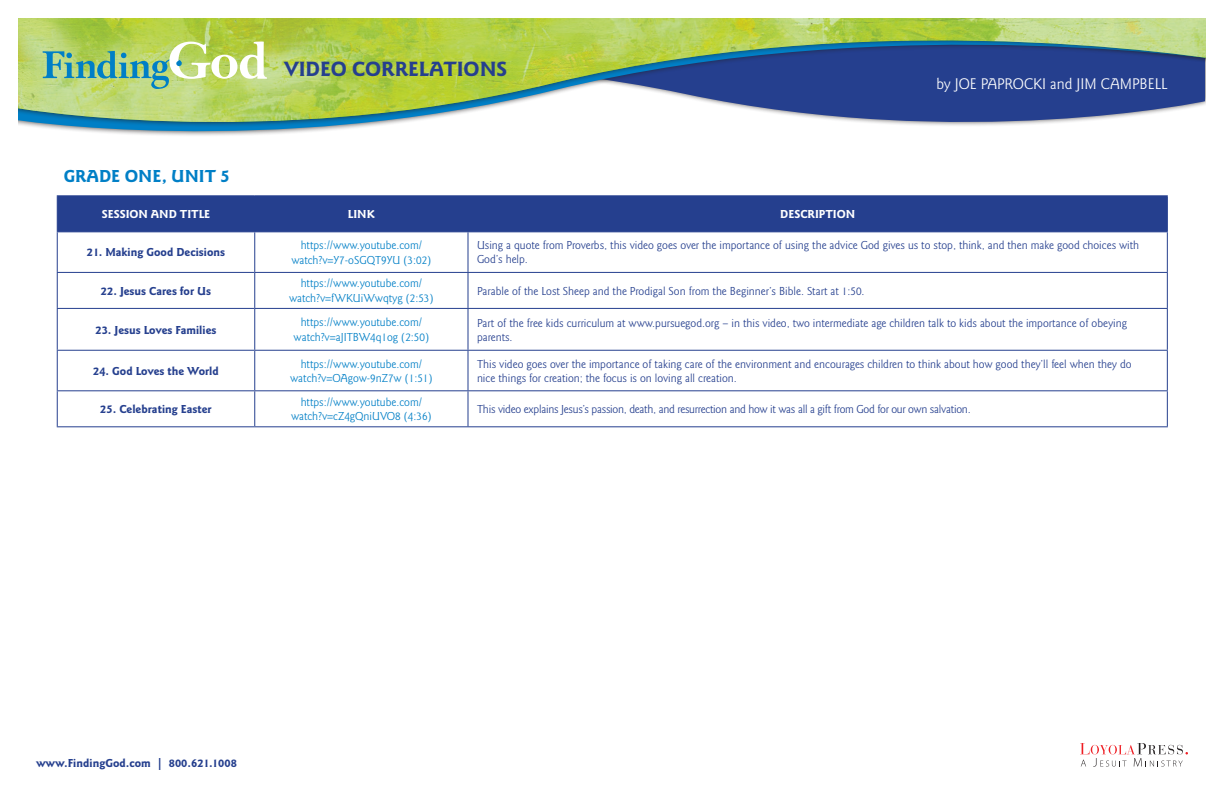
<style>
.page{position:relative;width:1224px;height:792px;background:#fff}
.page>*{position:absolute;margin:0;border:0;box-sizing:border-box;transform-origin:0 0}
.t1{font:700 21.4px "Goudy Sans Std";color:#253f8e}
.t2{font:700 18px "Goudy Sans Std";color:#007fc6}
.t3{font:16px "Goudy Sans Std";color:#fff}
.t4{font:12px/14px "Goudy Sans Std";color:#253f8e}
.t5{font:12px/14.4px "Goudy Sans Std";color:#007fc6;text-align:center}
.t6{font:700 12px "Goudy Sans Std";color:#253f8e}
.t7{font:12px "Goudy Sans Std";letter-spacing:-.02em;color:#253f8e}
.t8{font:700 12px "Goudy Sans Std";color:#fff}
</style>
<div class="page">
<svg style="left:24px;top:125px;width:963px;height:11px"></svg>
<img style="left:18px;top:18px;width:1188px;height:107px">
<svg style="left:43px;top:41px;width:224px;height:48px"></svg>
<svg style="left:1080px;top:743px;width:108px;height:24px"></svg>
<div style="left:58px;top:196px;width:1109px;height:35px;background:#253f8e"></div>
<hr style="left:57px;top:195px;width:198px;height:1px;background:#253f8e">
<hr style="left:57px;top:196px;width:1px;height:35px;background:#253f8e">
<hr style="left:255px;top:195px;width:213px;height:1px;background:#253f8e">
<hr style="left:254px;top:196px;width:1px;height:35px;background:#253f8e">
<hr style="left:468px;top:195px;width:700px;height:1px;background:#253f8e">
<hr style="left:468px;top:196px;width:1px;height:35px;background:#253f8e">
<hr style="left:1167px;top:196px;width:1px;height:35px;background:#253f8e">
<hr style="left:57px;top:231px;width:198px;height:1px;background:#253f8e">
<hr style="left:57px;top:232px;width:1px;height:40px;background:#253f8e">
<hr style="left:255px;top:231px;width:213px;height:1px;background:#253f8e">
<hr style="left:254px;top:232px;width:1px;height:40px;background:#253f8e">
<hr style="left:468px;top:231px;width:700px;height:1px;background:#253f8e">
<hr style="left:468px;top:232px;width:1px;height:40px;background:#253f8e">
<hr style="left:1167px;top:232px;width:1px;height:40px;background:#253f8e">
<hr style="left:57px;top:272px;width:198px;height:1px;background:#253f8e">
<hr style="left:57px;top:273px;width:1px;height:35px;background:#253f8e">
<hr style="left:255px;top:272px;width:213px;height:1px;background:#253f8e">
<hr style="left:254px;top:273px;width:1px;height:35px;background:#253f8e">
<hr style="left:468px;top:272px;width:700px;height:1px;background:#253f8e">
<hr style="left:468px;top:273px;width:1px;height:35px;background:#253f8e">
<hr style="left:1167px;top:273px;width:1px;height:35px;background:#253f8e">
<hr style="left:57px;top:308px;width:198px;height:1px;background:#253f8e">
<hr style="left:57px;top:309px;width:1px;height:41px;background:#253f8e">
<hr style="left:255px;top:308px;width:213px;height:1px;background:#253f8e">
<hr style="left:254px;top:309px;width:1px;height:41px;background:#253f8e">
<hr style="left:468px;top:308px;width:700px;height:1px;background:#253f8e">
<hr style="left:468px;top:309px;width:1px;height:41px;background:#253f8e">
<hr style="left:1167px;top:309px;width:1px;height:41px;background:#253f8e">
<hr style="left:57px;top:350px;width:198px;height:1px;background:#253f8e">
<hr style="left:57px;top:351px;width:1px;height:39px;background:#253f8e">
<hr style="left:255px;top:350px;width:213px;height:1px;background:#253f8e">
<hr style="left:254px;top:351px;width:1px;height:39px;background:#253f8e">
<hr style="left:468px;top:350px;width:700px;height:1px;background:#253f8e">
<hr style="left:468px;top:351px;width:1px;height:39px;background:#253f8e">
<hr style="left:1167px;top:351px;width:1px;height:39px;background:#253f8e">
<hr style="left:57px;top:390px;width:198px;height:1px;background:#253f8e">
<hr style="left:57px;top:391px;width:1px;height:35px;background:#253f8e">
<hr style="left:255px;top:390px;width:213px;height:1px;background:#253f8e">
<hr style="left:254px;top:391px;width:1px;height:35px;background:#253f8e">
<hr style="left:468px;top:390px;width:700px;height:1px;background:#253f8e">
<hr style="left:468px;top:391px;width:1px;height:35px;background:#253f8e">
<hr style="left:1167px;top:391px;width:1px;height:35px;background:#253f8e">
<hr style="left:57px;top:426px;width:198px;height:1px;background:#253f8e">
<hr style="left:255px;top:426px;width:213px;height:1px;background:#253f8e">
<hr style="left:468px;top:426px;width:700px;height:1px;background:#253f8e">
<p class="t2" style="left:64px;top:166px;width:167px">GRADE ONE, UNIT 5</p>
<h1 class="t1" style="left:284px;top:57px;width:225px">VIDEO CORRELATIONS</h1>
<h3 class="t3" style="left:936px;top:75px;width:233px">by JOE PAPROCKI and JIM CAMPBELL</h3>
<p class="t8" style="left:102px;top:207px;width:110px">SESSION AND TITLE</p>
<p class="t8" style="left:348px;top:207px;width:28px">LINK</p>
<p class="t8" style="left:780px;top:207px;width:76px">DESCRIPTION</p>
<p class="t6" style="left:87px;top:246px;width:140px">21. Making Good Decisions</p>
<p class="t5" style="left:291px;top:238px;width:142px">https://www.youtube.com/ watch?v=Y7-oSGQT9YU (3:02)</p>
<p class="t4" style="left:477px;top:239px;width:664px">Using a quote from Proverbs, this video goes over the importance of using the advice God gives us to stop, think, and then make good choices with<br>God’s help.</p>
<p class="t6" style="left:101px;top:284px;width:112px">22. Jesus Cares for Us</p>
<p class="t5" style="left:289px;top:277px;width:146px">https://www.youtube.com/ watch?v=fWKUiWwqtyg (2:53)</p>
<p class="t4" style="left:477px;top:284px;width:389px">Parable of the Lost Sheep and the Prodigal Son from the Beginner’s Bible. Start at 1:50.</p>
<p class="t6" style="left:96px;top:323px;width:122px">23. Jesus Loves Families</p>
<p class="t5" style="left:294px;top:316px;width:137px">https://www.youtube.com/ watch?v=aJITBW4q1og (2:50)</p>
<p class="t4" style="left:477px;top:316px;width:652px">Part of the free kids curriculum at www.pursuegod.org – in this video, two intermediate age children talk to kids about the importance of obeying parents.</p>
<p class="t6" style="left:93px;top:364px;width:127px">24. God Loves the World</p>
<p class="t5" style="left:290px;top:357px;width:144px">https://www.youtube.com/ watch?v=OAgow-9nZ7w (1:51)</p>
<p class="t4" style="left:477px;top:357px;width:656px">This video goes over the importance of taking care of the environment and encourages children to think about how good they’ll feel when they do nice things for creation; the focus is on loving all creation.</p>
<p class="t6" style="left:100px;top:402px;width:113px">25. Celebrating Easter</p>
<p class="t5" style="left:291px;top:395px;width:142px">https://www.youtube.com/ watch?v=cZ4gQniUVO8 (4:36)</p>
<p class="t7" style="left:477px;top:402px;width:495px">This video explains Jesus’s passion, death, and resurrection and how it was all a gift from God for our own salvation.</p>
<p class="t6" style="left:36px;top:756px;width:202px">www.FindingGod.com | 800.621.1008</p>
</div>
